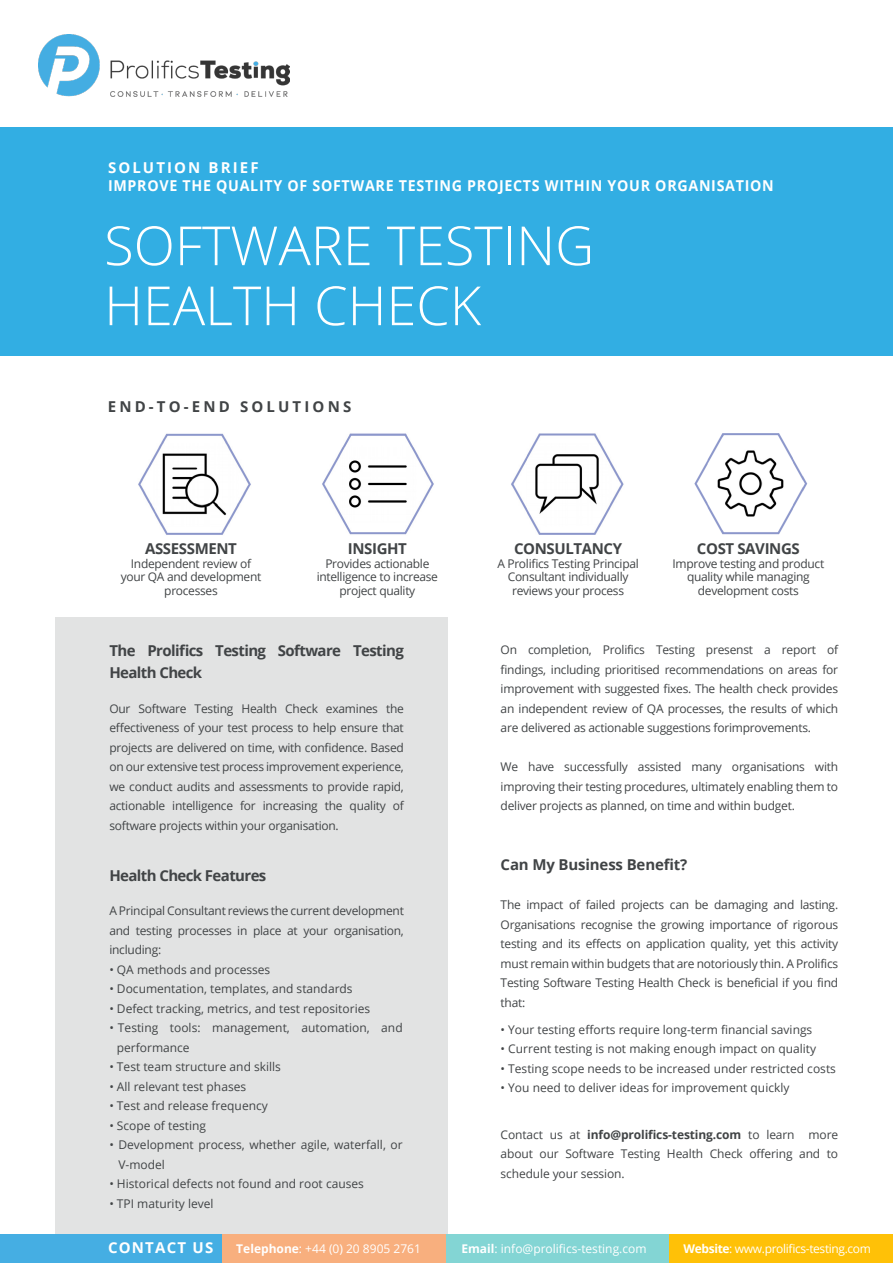
<style>
.page{position:relative;width:893px;height:1263px;background:#fff}
.page>*{position:absolute;margin:0;border:0;box-sizing:border-box;transform-origin:0 0}
.t1{font:300 54px "Open Sans";color:#fff}
.t2{font:700 15px/22.5px "Open Sans";letter-spacing:-.025em;color:#414446}
.t3{font:700 15px "Open Sans";letter-spacing:.05em;color:#fff;scale:.95 1}
.t4{font:700 15px "Open Sans";letter-spacing:.21em;color:#414446}
.t5{font:700 15px "Open Sans";letter-spacing:.14em;color:#fff}
.t6{font:700 15px "Open Sans";letter-spacing:.08em;color:#fff}
.t7{font:12px/19.5px "Open Sans";letter-spacing:-.01em;color:#414446;text-align:justify}
.t8{font:12px "Open Sans";color:#fff}
.t9{font:12px "Open Sans";letter-spacing:-.03em;color:#fff}
.s1{font-weight:700}
</style>
<div class="page">
<div style="left:0;top:127px;width:893px;height:228px;background:#32aee3"></div>
<div style="left:55px;top:617px;width:393px;height:618px;background:#e2e3e3"></div>
<img style="left:38px;top:34px;width:252px;height:63px">
<img style="left:322px;top:433px;width:112px;height:102px">
<img style="left:694px;top:433px;width:114px;height:102px">
<img style="left:138px;top:433px;width:113px;height:102px">
<img style="left:511px;top:433px;width:113px;height:101px">
<div style="left:0;top:1235px;width:223px;height:28px;background:#45aee3"></div>
<div style="left:223px;top:1235px;width:223px;height:28px;background:#f8af7e"></div>
<div style="left:446px;top:1235px;width:224px;height:28px;background:#83d5d4"></div>
<div style="left:670px;top:1235px;width:223px;height:28px;background:#ffc107"></div>
<p class="t5" style="left:108px;top:157px;width:152px">SOLUTION BRIEF</p>
<p class="t3" style="left:108px;top:175px;width:702px">IMPROVE THE QUALITY OF SOFTWARE TESTING PROJECTS WITHIN YOUR ORGANISATION</p>
<p class="t1" style="left:104px;top:209px;width:491px">SOFTWARE TESTING</p>
<p class="t1" style="left:104px;top:269px;width:378px">HEALTH CHECK</p>
<p class="t4" style="left:108px;top:396px;width:245px">END-TO-END SOLUTIONS</p>
<p class="t2" style="left:145px;top:537px;width:93px">ASSESSMENT</p>
<p class="t7" style="left:131px;top:553px;width:122px">Independent review of</p>
<p class="t7" style="left:121px;top:567px;width:142px">your QA and development</p>
<p class="t7" style="left:164px;top:580px;width:55px">processes</p>
<p class="t2" style="left:348px;top:537px;width:61px">INSIGHT</p>
<p class="t7" style="left:325px;top:553px;width:106px">Provides actionable</p>
<p class="t7" style="left:317px;top:567px;width:123px">intelligence to increase</p>
<p class="t7" style="left:339px;top:580px;width:77px">project quality</p>
<p class="t2" style="left:514px;top:537px;width:110px">CONSULTANCY</p>
<p class="t7" style="left:497px;top:553px;width:143px">A Prolifics Testing Principal</p>
<p class="t7" style="left:508px;top:567px;width:122px">Consultant individually</p>
<p class="t7" style="left:512px;top:580px;width:113px">reviews your process</p>
<p class="t2" style="left:697px;top:537px;width:104px">COST SAVINGS</p>
<p class="t7" style="left:672px;top:553px;width:153px">Improve testing and product</p>
<p class="t7" style="left:687px;top:567px;width:124px">quality while managing</p>
<p class="t7" style="left:698px;top:580px;width:102px">development costs</p>
<p class="t2" style="left:109px;top:638px;width:296px">The Prolifics Testing Software Testing<br>Health Check</p>
<p class="t7" style="left:109px;top:698px;width:296px">Our Software Testing Health Check examines the effectiveness of your test process to help ensure that projects are delivered on time, with confidence. Based on our extensive test process improvement experience, we conduct audits and assessments to provide rapid, actionable intelligence for increasing the quality of software projects within your organisation.</p>
<p class="t2" style="left:109px;top:863px;width:159px">Health Check Features</p>
<p class="t7" style="left:109px;top:901px;width:296px">A Principal Consultant reviews the current development and testing processes in place at your organisation, including:</p>
<p class="t7" style="left:109px;top:959px;width:163px">• QA methods and processes</p>
<p class="t7" style="left:109px;top:979px;width:245px">• Documentation, templates, and standards</p>
<p class="t7" style="left:109px;top:998px;width:262px">• Defect tracking, metrics, and test repositories</p>
<p class="t7" style="left:117px;top:1018px;width:287px;text-indent:-8px">• Testing tools: management, automation, and performance</p>
<p class="t7" style="left:109px;top:1057px;width:173px">• Test team structure and skills</p>
<p class="t7" style="left:109px;top:1076px;width:138px">• All relevant test phases</p>
<p class="t7" style="left:109px;top:1096px;width:160px">• Test and release frequency</p>
<p class="t7" style="left:109px;top:1115px;width:98px">• Scope of testing</p>
<p class="t7" style="left:118px;top:1135px;width:286px;text-indent:-9px">• Development process, whether agile, waterfall, or<br>V-model</p>
<p class="t7" style="left:109px;top:1174px;width:256px">• Historical defects not found and root causes</p>
<p class="t7" style="left:109px;top:1193px;width:106px">• TPI maturity level</p>
<p class="t7" style="left:501px;top:640px;width:339px">On completion, Prolifics Testing presenst a report of findings, including prioritised recommendations on areas for improvement with suggested fixes. The health check provides an independent review of QA processes, the results of which are delivered as actionable suggestions forimprovements.</p>
<p class="t7" style="left:501px;top:757px;width:339px">We have successfully assisted many organisations with improving their testing procedures, ultimately enabling them to deliver projects as planned, on time and within budget.</p>
<p class="t2" style="left:501px;top:853px;width:188px">Can My Business Benefit?</p>
<p class="t7" style="left:501px;top:895px;width:339px">The impact of failed projects can be damaging and lasting.<br>Organisations recognise the growing importance of rigorous testing and its effects on application quality, yet this activity must remain within budgets that are notoriously thin. A Prolifics Testing Software Testing Health Check is beneficial if you find that:</p>
<p class="t7" style="left:501px;top:1019px;width:313px">• Your testing efforts require long-term financial savings</p>
<p class="t7" style="left:501px;top:1039px;width:317px">• Current testing is not making enough impact on quality</p>
<p class="t7" style="left:501px;top:1058px;width:337px">• Testing scope needs to be increased under restricted costs</p>
<p class="t7" style="left:501px;top:1078px;width:290px">• You need to deliver ideas for improvement quickly</p>
<p class="t7" style="left:501px;top:1124px;width:339px">Contact us at <span class="s1">info@prolifics-testing.com</span> to learn more about our Software Testing Health Check offering and to schedule your session.</p>
<p class="t6" style="left:108px;top:1236px;width:107px">CONTACT US</p>
<p class="t8" style="left:236px;top:1240px;width:186px"><span class="s1">Telephone</span>: +44 (0) 20 8905 2761</p>
<p class="t8" style="left:461px;top:1240px;width:187px"><span class="s1">Email</span>: info@prolifics-testing.com</p>
<p class="t9" style="left:684px;top:1240px;width:189px"><span class="s1">Website</span>: www.prolifics-testing.com</p>
</div>
